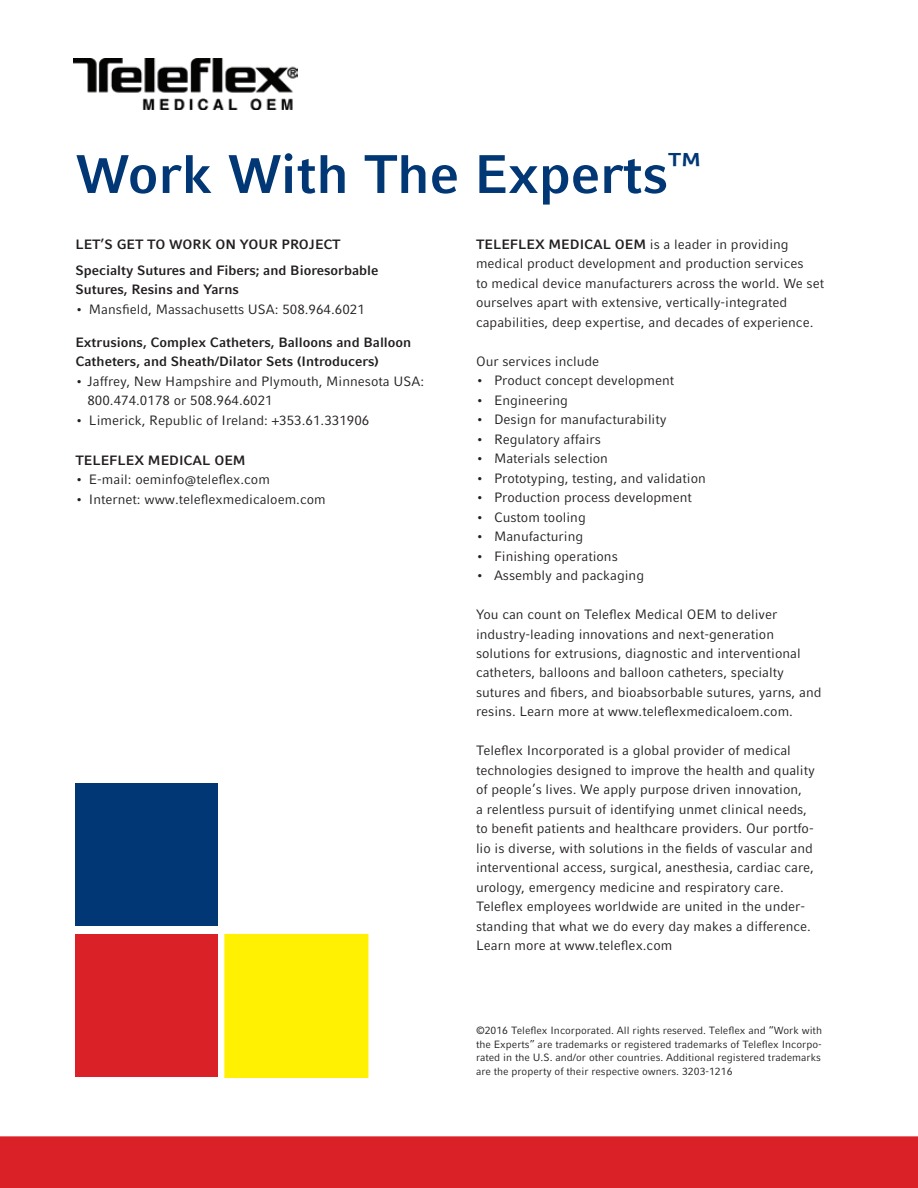
<style>
.page{position:relative;width:918px;height:1188px;background:#fff}
.page>*{position:absolute;margin:0;border:0;box-sizing:border-box;transform-origin:0 0}
.t1{font:700 54px "Compatil Fact LT Pro";color:#013775}
.t2{font:13.5px/19.5px "Compatil Fact LT Pro";color:#231f20}
.t3{font:700 13.5px/26.2px "Compatil Fact LT Pro";color:#231f20}
.t4{font:10.5px/13.5px "Compatil Fact LT Pro";color:#231f20;text-align:justify}
.s1{font-weight:700}
</style>
<div class="page">
<div style="left:0;top:1136px;width:918px;height:52px;background:#da2128"></div>
<div style="left:75px;top:935px;width:143px;height:142px;background:#da2128"></div>
<div style="left:224px;top:934px;width:144px;height:144px;background:#fff101"></div>
<div style="left:75px;top:783px;width:143px;height:143px;background:#013775"></div>
<img style="left:74px;top:58px;width:223px;height:52px">
<h1 class="t1" style="left:75px;top:142px;width:627px">Work With The Experts<sup>™</sup></h1>
<p class="t3" style="left:75px;top:231px;width:305px">LET’S GET TO WORK ON YOUR PROJECT<br>Specialty Sutures and Fibers; and Bioresorbable</p>
<p class="t3" style="left:75px;top:277px;width:165px">Sutures, Resins and Yarns</p>
<p class="t2" style="left:75px;top:299px;width:291px">• Mansfield, Massachusetts USA: 508.964.6021</p>
<p class="t3" style="left:75px;top:332px;width:337px;line-height:19.5px">Extrusions, Complex Catheters, Balloons and Balloon<br>Catheters, and Sheath/Dilator Sets (Introducers)</p>
<p class="t2" style="left:87px;top:371px;width:338px;text-indent:-12px">• Jaffrey, New Hampshire and Plymouth, Minnesota USA:<br>800.474.0178 or 508.964.6021</p>
<p class="t2" style="left:75px;top:410px;width:295px">• Limerick, Republic of Ireland: +353.61.331906</p>
<p class="t3" style="left:75px;top:447px;width:172px">TELEFLEX MEDICAL OEM</p>
<p class="t2" style="left:75px;top:470px;width:196px">• E-mail: oeminfo@teleflex.com</p>
<p class="t2" style="left:75px;top:489px;width:252px">• Internet: www.teleflexmedicaloem.com</p>
<p class="t2" style="left:476px;top:234px;width:350px"><span class="s1">TELEFLEX MEDICAL OEM</span> is a leader in providing medical product development and production services<br>to medical device manufacturers across the world. We set ourselves apart with extensive, vertically-integrated capabilities, deep expertise, and decades of experience.</p>
<p class="t2" style="left:476px;top:351px;width:125px">Our services include</p>
<p class="t2" style="left:476px;top:371px;width:200px">• Product concept development</p>
<p class="t2" style="left:476px;top:390px;width:94px">• Engineering</p>
<p class="t2" style="left:476px;top:410px;width:192px">• Design for manufacturability</p>
<p class="t2" style="left:476px;top:429px;width:127px">• Regulatory affairs</p>
<p class="t2" style="left:476px;top:449px;width:133px">• Materials selection</p>
<p class="t2" style="left:476px;top:468px;width:231px">• Prototyping, testing, and validation</p>
<p class="t2" style="left:476px;top:488px;width:217px">• Production process development</p>
<p class="t2" style="left:476px;top:507px;width:111px">• Custom tooling</p>
<p class="t2" style="left:476px;top:527px;width:109px">• Manufacturing</p>
<p class="t2" style="left:476px;top:546px;width:143px">• Finishing operations</p>
<p class="t2" style="left:476px;top:566px;width:170px">• Assembly and packaging</p>
<p class="t2" style="left:476px;top:605px;width:347px">You can count on Teleflex Medical OEM to deliver industry-leading innovations and next-generation solutions for extrusions, diagnostic and interventional catheters, balloons and balloon catheters, specialty sutures and fibers, and bioabsorbable sutures, yarns, and resins. Learn more at www.teleflexmedicaloem.com.</p>
<p class="t2" style="left:476px;top:741px;width:340px">Teleflex Incorporated is a global provider of medical technologies designed to improve the health and quality of people’s lives. We apply purpose driven innovation,<br>a relentless pursuit of identifying unmet clinical needs, to benefit patients and healthcare providers. Our portfo&shy;lio is diverse, with solutions in the fields of vascular and interventional access, surgical, anesthesia, cardiac care, urology, emergency medicine and respiratory care.<br>Teleflex employees worldwide are united in the under&shy;standing that what we do every day makes a difference.<br>Learn more at www.teleflex.com</p>
<p class="t4" style="left:476px;top:1024px;width:348px">©2016 Teleflex Incorporated. All rights reserved. Teleflex and “Work with the Experts” are trademarks or registered trademarks of Teleflex Incorpo&shy;rated in the U.S. and/or other countries. Additional registered trademarks are the property of their respective owners. 3203-1216</p>
</div>
